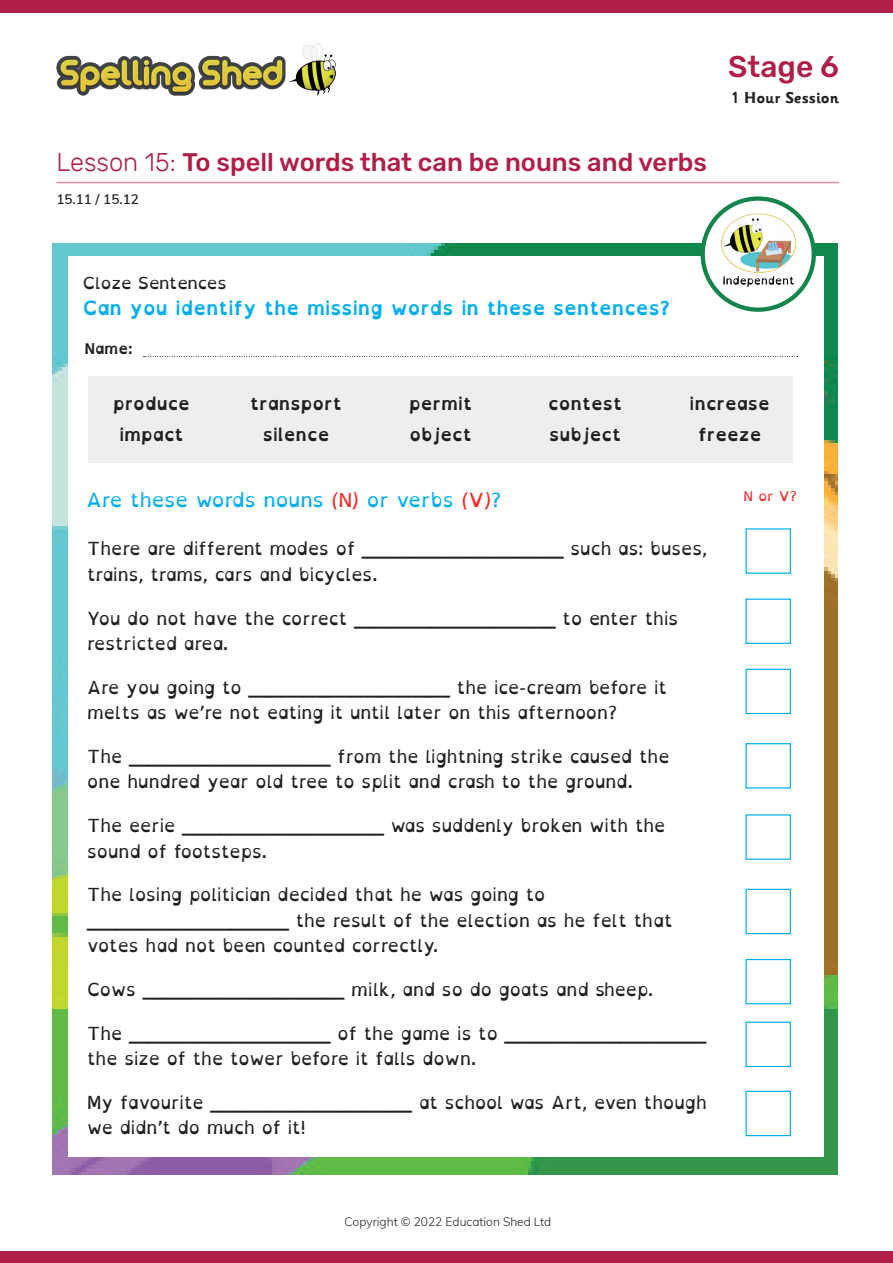
<style>
.page{position:relative;width:893px;height:1263px;background:#fff}
.page>*{position:absolute;margin:0;border:0;box-sizing:border-box;transform-origin:0 0}
.t1{font:500 30px "Rubik";color:#af1f47}
.t2{font:500 25.5px "Rubik";color:#af1f47}
.t3{font:700 19.5px "Open Dyslexic Alta";color:#00aeef}
.t4{font:19.5px "Open Dyslexic Alta";color:#00aeef}
.t5{font:18px/25.5px "Open Dyslexic Alta";color:#231f20;scale:.96 1}
.t6{font:700 18px/31px "Open Dyslexic Alta";color:#231f20;text-align:center}
.t7{font:700 18px "Arial";color:#231f20;scale:.96 1}
.t8{font:16.5px "Open Dyslexic Alta";color:#231f20}
.t9{font:700 15.75px "Sassoon Infant 2023";color:#231f20}
.t10{font:700 15px "Open Dyslexic Alta";color:#231f20}
.t11{font:600 13.5px "Muli";color:#231f20}
.t12{font:13.5px "Open Dyslexic Alta";color:#ee2e2b}
.t13{font:300 12px "Muli";color:#231f20}
.s1{font-weight:300}
.s2{color:#ee2e2b}
.s3{font-family:"Arial";font-weight:700}
.s4{font-family:"Open Dyslexic Alta";font-weight:400}
</style>
<div class="page">
<div style="left:0;top:1251px;width:893px;height:12px;background:#af1f47"></div>
<div style="left:0;top:0;width:893px;height:13px;background:#af1f47"></div>
<img style="left:57px;top:44px;width:279px;height:52px">
<hr style="left:56px;top:182px;width:783px;height:1px;background:#af1f47">
<img style="left:53px;top:243px;width:785px;height:932px">
<div style="left:68px;top:256px;width:756px;height:901px;background:#fff"></div>
<svg style="left:703px;top:199px;width:111px;height:111px"></svg>
<div style="left:701px;top:196px;width:115px;height:116px;border:4px solid #13854b;border-radius:50%"></div>
<img style="left:721px;top:214px;width:74px;height:78px">
<svg style="left:144px;top:356px;width:654px;height:1px"></svg>
<div style="left:88px;top:376px;width:705px;height:86px;background:#eeeeef"></div>
<div style="left:745px;top:528px;width:46px;height:46px;border:1px solid #00aeef"></div>
<div style="left:745px;top:598px;width:46px;height:46px;border:1px solid #00aeef"></div>
<div style="left:745px;top:669px;width:46px;height:45px;border:1px solid #00aeef"></div>
<div style="left:745px;top:743px;width:46px;height:45px;border:1px solid #00aeef"></div>
<div style="left:745px;top:814px;width:46px;height:46px;border:1px solid #00aeef"></div>
<div style="left:745px;top:889px;width:46px;height:45px;border:1px solid #00aeef"></div>
<div style="left:745px;top:959px;width:46px;height:45px;border:1px solid #00aeef"></div>
<div style="left:745px;top:1022px;width:46px;height:45px;border:1px solid #00aeef"></div>
<div style="left:745px;top:1091px;width:46px;height:45px;border:1px solid #00aeef"></div>
<h2 class="t2" style="left:56px;top:147px;width:652px"><span class="s1">Lesson 15:</span> To spell words that can be nouns and verbs</h2>
<p class="t11" style="left:56px;top:189px;width:84px">15.11 / 15.12</p>
<h1 class="t1" style="left:728px;top:49px;width:112px">Stage 6</h1>
<p class="t9" style="left:731px;top:89px;width:110px">1 Hour Session</p>
<p class="t8" style="left:83px;top:274px;width:146px">Cloze Sentences</p>
<p class="t3" style="left:83px;top:297px;width:589px">Can you identify the missing words in these sentences?</p>
<p class="t10" style="left:84px;top:340px;width:50px">Name:</p>
<p class="t6" style="left:113px;top:389px;width:79px">produce impact</p>
<p class="t6" style="left:250px;top:389px;width:93px">transport silence</p>
<p class="t6" style="left:409px;top:389px;width:64px;text-align:left">permit object</p>
<p class="t6" style="left:548px;top:389px;width:75px;text-align:left">contest subject</p>
<p class="t6" style="left:689px;top:389px;width:82px">increase freeze</p>
<p class="t4" style="left:86px;top:488px;width:417px">Are these words nouns <span class="s2">(N)</span> or verbs <span class="s2">(V)</span>?</p>
<p class="t12" style="left:744px;top:488px;width:55px">N or V?</p>
<p class="t5" style="left:87px;top:536px;width:647px">There are different modes of <span class="s3">_____________________</span> such as: buses, trains, trams, cars and bicycles.</p>
<p class="t5" style="left:87px;top:605px;width:617px">You do not have the correct <span class="s3">_____________________</span> to enter this restricted area.</p>
<p class="t5" style="left:87px;top:675px;width:605px">Are you going to <span class="s3">_____________________</span> the ice-cream before it melts as we’re not eating it until later on this afternoon?</p>
<p class="t5" style="left:87px;top:744px;width:608px">The <span class="s3">_____________________</span> from the lightning strike caused the one hundred year old tree to split and crash to the ground.</p>
<p class="t5" style="left:87px;top:813px;width:604px">The eerie <span class="s3">_____________________</span> was suddenly broken with the sound of footsteps.</p>
<p class="t5" style="left:87px;top:882px;width:611px">The losing politician decided that he was going to <span class="s3">_____________________</span> the result of the election as he felt that votes had not been counted correctly.</p>
<p class="t5" style="left:87px;top:977px;width:591px">Cows <span class="s3">_____________________</span> milk, and so do goats and sheep.</p>
<p class="t7" style="left:87px;top:1021px;width:647px"><span class="s4">The</span> _____________________ <span class="s4">of the game is to</span> _____________________</p>
<p class="t5" style="left:87px;top:1046px;width:407px">the size of the tower before it falls down.</p>
<p class="t5" style="left:87px;top:1090px;width:647px">My favourite <span class="s3">_____________________</span> at school was Art, even though we didn’t do much of it!</p>
<p class="t13" style="left:344px;top:1213px;width:208px">Copyright © 2022 Education Shed Ltd</p>
</div>
